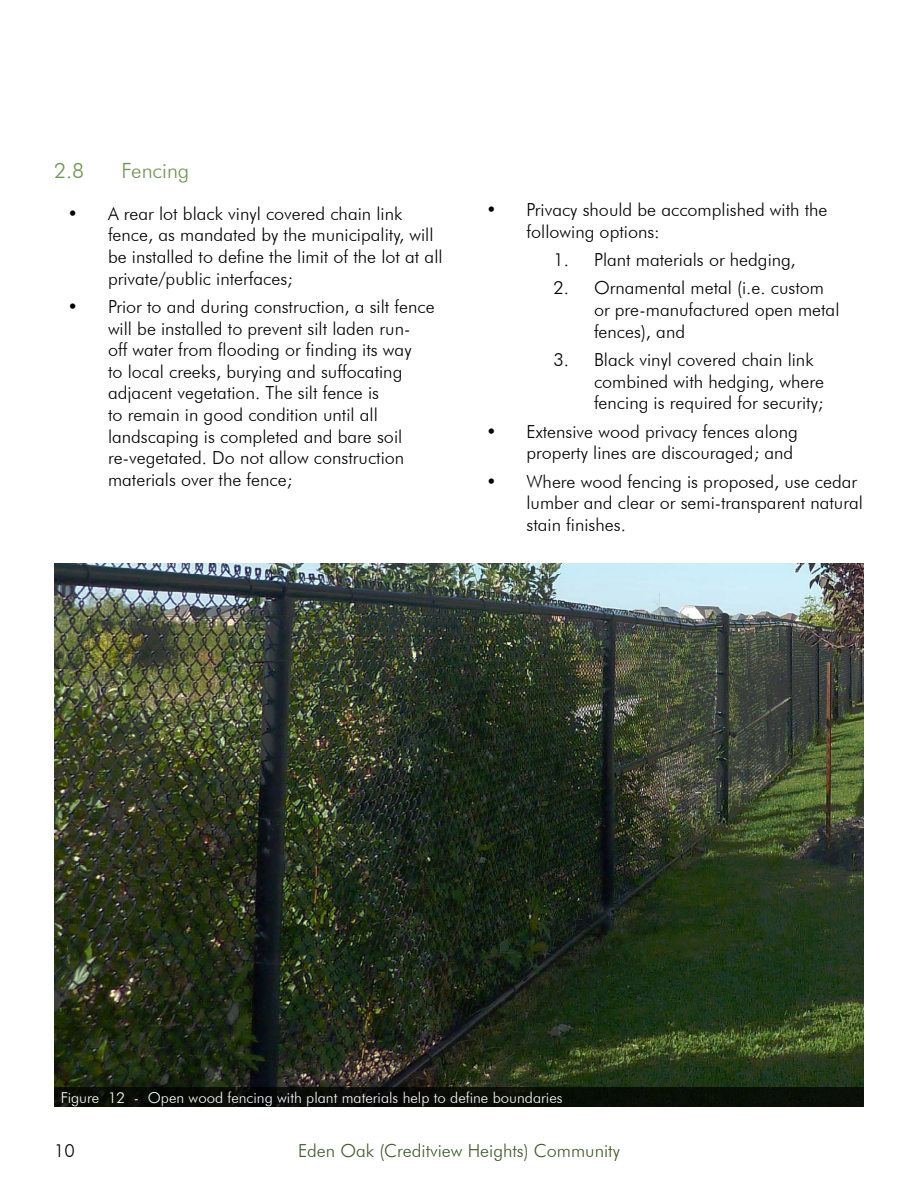
<style>
.page{position:relative;width:918px;height:1188px;background:#fff}
.page>*{position:absolute;margin:0;border:0;box-sizing:border-box;transform-origin:0 0}
.t1{font:300 21px "Futura BT";color:#6e9552}
.t2{font:300 18px/21.6px "Futura BT";color:#000}
.t3{font:300 18px "Futura BT";color:#3d5b2d}
.t4{font:300 15px "Futura BT";color:#fff}
</style>
<div class="page">
<img style="left:54px;top:564px;width:810px;height:523px">
<div style="left:54px;top:1087px;width:810px;height:20px;background:#090e06"></div>
<p class="t1" style="left:54px;top:158px;width:32px">2.8</p>
<p class="t1" style="left:121px;top:158px;width:69px">Fencing</p>
<p class="t2" style="left:108px;top:202px;width:336px;text-indent:-40px">• A rear lot black vinyl covered chain link fence, as mandated by the municipality, will be installed to define the limit of the lot at all private/public interfaces;</p>
<p class="t2" style="left:108px;top:296px;width:328px;text-indent:-40px">• Prior to and during construction, a silt fence will be installed to prevent silt laden run-<br>off water from flooding or finding its way<br>to local creeks, burying and suffocating adjacent vegetation. The silt fence is<br>to remain in good condition until all landscaping is completed and bare soil re-vegetated. Do not allow construction materials over the fence;</p>
<p class="t2" style="left:526px;top:199px;width:303px;text-indent:-40px">• Privacy should be accomplished with the following options:</p>
<p class="t2" style="left:554px;top:249px;width:244px">1. Plant materials or hedging,</p>
<p class="t2" style="left:594px;top:277px;width:247px;text-indent:-40px">2. Ornamental metal (i.e. custom or pre-manufactured open metal fences), and</p>
<p class="t2" style="left:594px;top:349px;width:232px;text-indent:-40px">3. Black vinyl covered chain link combined with hedging, where fencing is required for security;</p>
<p class="t2" style="left:486px;top:420px;width:313px;text-align:right">• Extensive wood privacy fences along property lines are discouraged; and</p>
<p class="t2" style="left:526px;top:470px;width:338px;text-indent:-40px">• Where wood fencing is proposed, use cedar lumber and clear or semi-transparent natural stain finishes.</p>
<p class="t4" style="left:61px;top:1088px;width:503px">Figure 12 - Open wood fencing with plant materials help to define boundaries</p>
<p class="t2" style="left:54px;top:1140px;width:22px">10</p>
<p class="t3" style="left:298px;top:1140px;width:323px">Eden Oak (Creditview Heights) Community</p>
</div>
